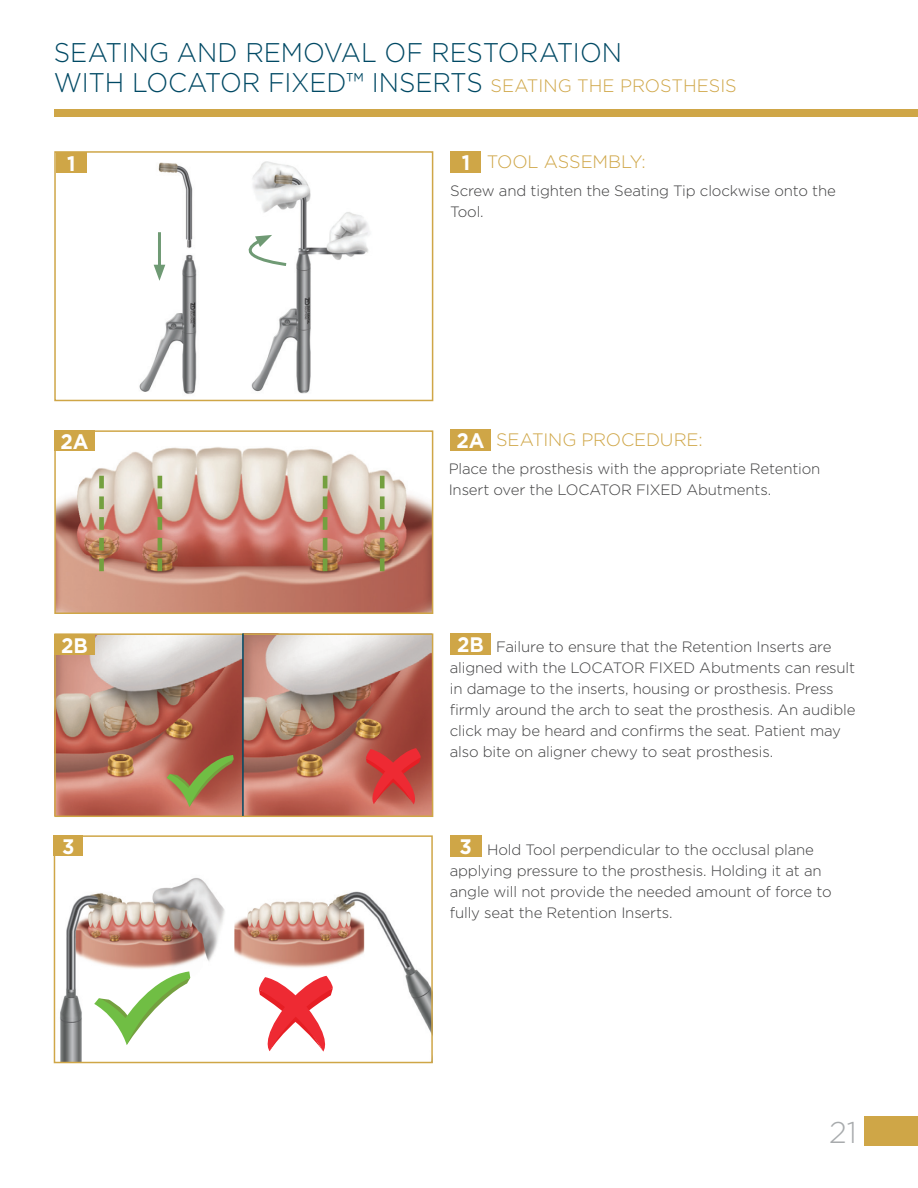
<style>
.page{position:relative;width:918px;height:1188px;background:#fff}
.page>*{position:absolute;margin:0;border:0;box-sizing:border-box;transform-origin:0 0}
.t1{font:300 30px "Gotham";color:#a8abad}
.t2{font:300 27px/30px "Gotham";letter-spacing:-.005em;color:#004964;scale:.95 1}
.t3{font:700 21px "Gotham";letter-spacing:-.01em;color:#fff;scale:.95 1}
.t4{font:300 18px "Gotham";letter-spacing:-.005em;color:#cfa647}
.t5{font:300 15px/21px "Gotham";letter-spacing:-.01em;color:#3e3e3f}
.s1{font-size:18px;color:#cfa647}
</style>
<div class="page">
<div style="left:864px;top:1116px;width:54px;height:30px;background:#cfa647"></div>
<div style="left:54px;top:109px;width:864px;height:8px;background:#cfa647"></div>
<img style="left:57px;top:636px;width:373px;height:178px">
<div style="left:54px;top:151px;width:379px;height:250px;border:2px solid #cfa647"></div>
<div style="left:56px;top:152px;width:31px;height:21px;background:#cfa647"></div>
<div style="left:451px;top:151px;width:30px;height:22px;background:#cfa647"></div>
<div style="left:54px;top:633px;width:379px;height:184px;border:2px solid #cfa647"></div>
<img style="left:57px;top:447px;width:373px;height:164px">
<div style="left:54px;top:430px;width:379px;height:184px;border:2px solid #cfa647"></div>
<svg style="left:167px;top:755px;width:67px;height:52px;background:#a2734a"></svg>
<svg style="left:366px;top:748px;width:55px;height:56px;background:#cc3f3c"></svg>
<hr style="left:242px;top:633px;width:2px;height:183px;background:#004964">
<svg style="left:99px;top:476px;width:5px;height:95px"></svg>
<svg style="left:158px;top:476px;width:4px;height:95px"></svg>
<svg style="left:323px;top:476px;width:4px;height:95px"></svg>
<svg style="left:380px;top:476px;width:5px;height:95px"></svg>
<div style="left:54px;top:430px;width:41px;height:21px;background:#cfa647"></div>
<div style="left:450px;top:429px;width:41px;height:22px;background:#cfa647"></div>
<div style="left:450px;top:633px;width:41px;height:22px;background:#cfa647"></div>
<div style="left:450px;top:835px;width:31px;height:22px;background:#cfa647"></div>
<div style="left:54px;top:635px;width:41px;height:20px;background:#cfa647"></div>
<img style="left:139px;top:162px;width:58px;height:232px">
<img style="left:251px;top:161px;width:118px;height:233px">
<hr style="left:158px;top:232px;width:3px;height:38px;background:#6f9a74">
<svg style="left:154px;top:265px;width:11px;height:16px"></svg>
<svg style="left:248px;top:235px;width:41px;height:33px"></svg>
<div style="left:54px;top:835px;width:29px;height:21px;background:#cfa647"></div>
<img style="left:234px;top:891px;width:196px;height:140px">
<img style="left:60px;top:878px;width:165px;height:182px">
<div style="left:54px;top:835px;width:379px;height:228px;border:2px solid #cfa647"></div>
<svg style="left:94px;top:971px;width:96px;height:74px"></svg>
<svg style="left:259px;top:976px;width:74px;height:76px"></svg>
<h2 class="t2" style="left:54px;top:37px;width:721px">SEATING AND REMOVAL OF RESTORATION<br>WITH LOCATOR FIXED™ INSERTS <span class="s1">SEATING THE PROSTHESIS</span></h2>
<h3 class="t3" style="left:462px;top:148px;width:10px">1</h3>
<h3 class="t3" style="left:67px;top:149px;width:10px">1</h3>
<p class="t4" style="left:487px;top:150px;width:161px">TOOL ASSEMBLY:</p>
<p class="t5" style="left:450px;top:179px;width:387px">Screw and tighten the Seating Tip clockwise onto the<br>Tool.</p>
<h3 class="t3" style="left:61px;top:427px;width:31px">2A</h3>
<h3 class="t3" style="left:457px;top:426px;width:31px">2A</h3>
<p class="t4" style="left:496px;top:428px;width:208px">SEATING PROCEDURE:</p>
<p class="t5" style="left:449px;top:457px;width:373px">Place the prosthesis with the appropriate Retention<br>Insert over the LOCATOR FIXED Abutments.</p>
<h3 class="t3" style="left:61px;top:631px;width:30px">2B</h3>
<h3 class="t3" style="left:62px;top:832px;width:15px">3</h3>
<h3 class="t3" style="left:457px;top:630px;width:30px">2B</h3>
<p class="t5" style="left:450px;top:636px;width:407px;text-indent:46px">Failure to ensure that the Retention Inserts are aligned with the LOCATOR FIXED Abutments can result in damage to the inserts, housing or prosthesis. Press firmly around the arch to seat the prosthesis. An audible click may be heard and confirms the seat. Patient may also bite on aligner chewy to seat prosthesis.</p>
<h3 class="t3" style="left:460px;top:832px;width:15px">3</h3>
<p class="t5" style="left:450px;top:839px;width:383px;text-indent:38px">Hold Tool perpendicular to the occlusal plane applying pressure to the prosthesis. Holding it at an angle will not provide the needed amount of force to fully seat the Retention Inserts.</p>
<h1 class="t1" style="left:829px;top:1113px;width:29px">21</h1>
</div>
